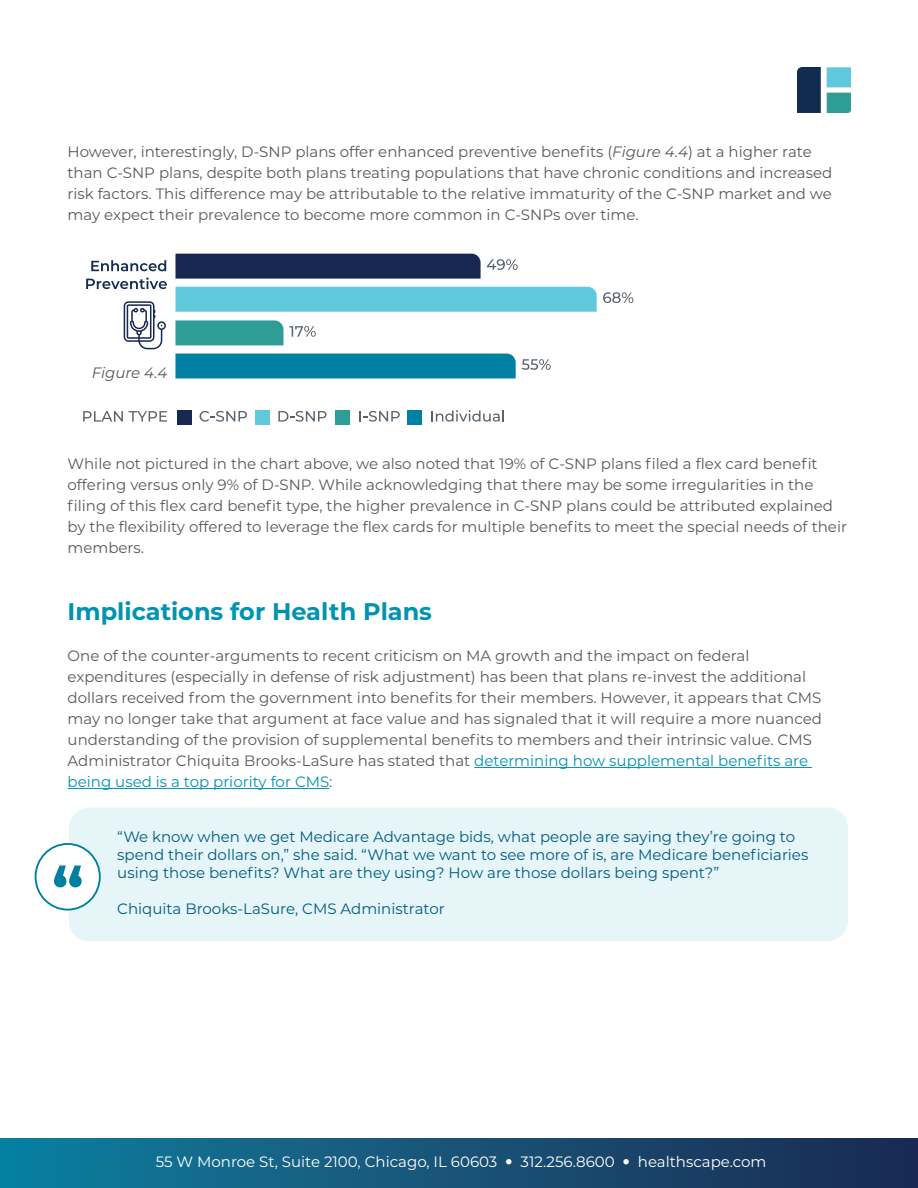
<style>
.page{position:relative;width:918px;height:1188px;background:#fff}
.page>*{position:absolute;margin:0;border:0;box-sizing:border-box;transform-origin:0 0}
.t1{font:700 64.35px "Montserrat";color:#0080a1}
.t2{font:700 24px "Montserrat";color:#0093b2}
.t3{font:15px/21px "Montserrat";color:#58595b}
.t4{font:15px/18px "Montserrat";color:#005c83}
.t5{font:15px "Montserrat";color:#fff}
.t6{font:italic 15px "Montserrat";color:#58595b}
.s1{font-style:italic}
.s2{color:#0093b2}
</style>
<div class="page">
<div style="left:0;top:1138px;width:918px;height:50px;background:linear-gradient(to right,#0e7f9f,#1c2951)"></div>
<img style="left:798px;top:68px;width:53px;height:45px">
<svg style="left:91px;top:260px;width:75px;height:11px"></svg>
<svg style="left:86px;top:278px;width:81px;height:11px"></svg>
<div style="left:175px;top:354px;width:341px;height:25px;background:#0080a2"></div>
<div style="left:175px;top:320px;width:108px;height:25px;background:#2d9d95"></div>
<div style="left:175px;top:287px;width:422px;height:25px;background:#61c9dc"></div>
<div style="left:175px;top:254px;width:306px;height:25px;background:#172953"></div>
<svg style="left:522px;top:359px;width:29px;height:11px"></svg>
<svg style="left:289px;top:326px;width:27px;height:11px"></svg>
<svg style="left:603px;top:292px;width:30px;height:11px"></svg>
<svg style="left:487px;top:259px;width:31px;height:11px"></svg>
<svg style="left:124px;top:301px;width:42px;height:48px"></svg>
<svg style="left:83px;top:411px;width:40px;height:11px"></svg>
<svg style="left:129px;top:411px;width:38px;height:11px"></svg>
<div style="left:177px;top:410px;width:15px;height:15px;background:#172953"></div>
<svg style="left:200px;top:411px;width:47px;height:11px"></svg>
<div style="left:255px;top:410px;width:15px;height:15px;background:#61c9dc"></div>
<svg style="left:278px;top:411px;width:48px;height:11px"></svg>
<div style="left:335px;top:410px;width:15px;height:15px;background:#2d9d95"></div>
<svg style="left:359px;top:411px;width:41px;height:11px"></svg>
<div style="left:407px;top:410px;width:15px;height:15px;background:#0080a2"></div>
<svg style="left:431px;top:410px;width:73px;height:12px"></svg>
<hr style="left:474px;top:767px;width:338px;height:1px;background:#0093b2">
<hr style="left:68px;top:788px;width:261px;height:1px;background:#0093b2">
<div style="left:69px;top:807px;width:779px;height:134px;background:#e6f5f8;border-radius:20px"></div>
<div style="left:36px;top:844px;width:64px;height:66px;background:#fff;border-radius:50%"></div>
<div style="left:35px;top:843px;width:66px;height:68px;border:2px solid #0080a1;border-radius:50%"></div>
<svg style="left:506px;top:1159px;width:6px;height:5px"></svg>
<svg style="left:624px;top:1159px;width:5px;height:5px"></svg>
<p class="t3" style="left:68px;top:141px;width:766px">However, interestingly, D-SNP plans offer enhanced preventive benefits (<span class="s1">Figure 4.4</span>) at a higher rate than C-SNP plans, despite both plans treating populations that have chronic conditions and increased risk factors. This difference may be attributable to the relative immaturity of the C-SNP market and we may expect their prevalence to become more common in C-SNPs over time.</p>
<p class="t6" style="left:92px;top:362px;width:77px">Figure 4.4</p>
<p class="t3" style="left:68px;top:453px;width:781px">While not pictured in the chart above, we also noted that 19% of C-SNP plans filed a flex card benefit offering versus only 9% of D-SNP. While acknowledging that there may be some irregularities in the filing of this flex card benefit type, the higher prevalence in C-SNP plans could be attributed explained by the flexibility offered to leverage the flex cards for multiple benefits to meet the special needs of their members.</p>
<h2 class="t2" style="left:68px;top:594px;width:366px">Implications for Health Plans</h2>
<p class="t3" style="left:68px;top:645px;width:756px">One of the counter-arguments to recent criticism on MA growth and the impact on federal expenditures (especially in defense of risk adjustment) has been that plans re-invest the additional dollars received from the government into benefits for their members. However, it appears that CMS may no longer take that argument at face value and has signaled that it will require a more nuanced understanding of the provision of supplemental benefits to members and their intrinsic value. CMS Administrator Chiquita Brooks-LaSure has stated that <span class="s2">determining how supplemental benefits are being used is a top priority for CMS</span>:</p>
<h1 class="t1" style="left:52px;top:844px;width:34px">“</h1>
<p class="t4" style="left:117px;top:827px;width:693px">“We know when we get Medicare Advantage bids, what people are saying they’re going to spend their dollars on,” she said. “What we want to see more of is, are Medicare beneficiaries using those benefits? What are they using? How are those dollars being spent?”</p>
<p class="t4" style="left:117px;top:899px;width:329px">Chiquita Brooks-LaSure, CMS Administrator</p>
<p class="t5" style="left:156px;top:1151px;width:343px">55 W Monroe St, Suite 2100, Chicago, IL 60603</p>
<p class="t5" style="left:521px;top:1151px;width:96px">312.256.8600</p>
<p class="t5" style="left:638px;top:1151px;width:130px">healthscape.com</p>
</div>
